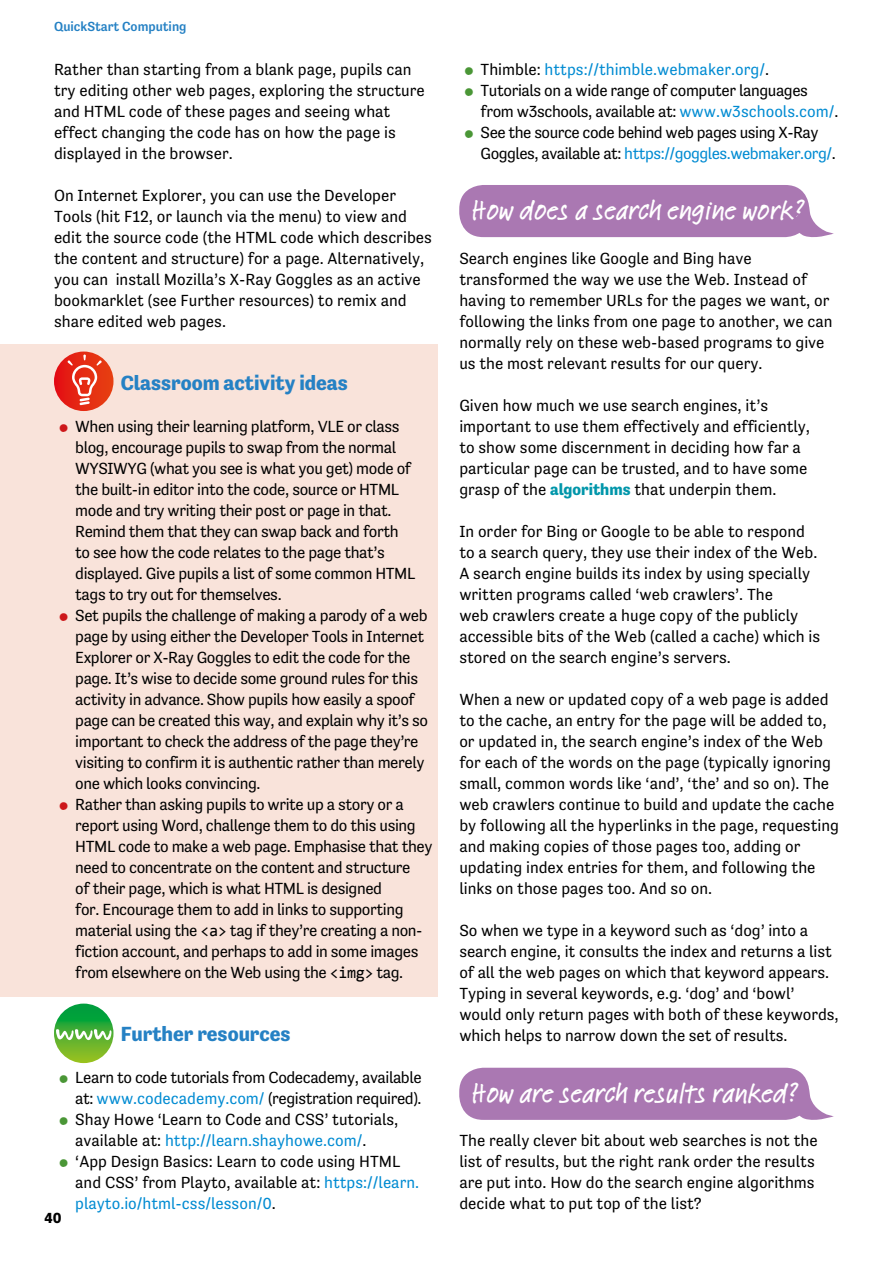
<style>
.page{position:relative;width:893px;height:1263px;background:#fff}
.page>*{position:absolute;margin:0;border:0;box-sizing:border-box;transform-origin:0 0}
.t1{font:500 28.5px "Linotype Feltpen";letter-spacing:-.01em;color:#fff}
.t2{font:700 21px "Tenso";color:#2581c4}
.t3{font:16.5px/21px "Tenso";color:#000}
.t4{font:16.5px "Tenso";letter-spacing:-.025em;color:#000}
.t5{font:16.5px "Tenso";color:#008bd2}
.t6{font:16.5px "Tenso";letter-spacing:-.03em;color:#008bd2}
.t7{font:16.5px "Tenso";letter-spacing:-.03em;color:#000}
.t8{font:700 15px "Tenso";color:#000}
.t9{font:500 13.5px "Tenso";color:#2581c4}
.s1{color:#cd171a}
.s2{font-family:"Consolas"}
.s3{color:#4a9636}
.s4{color:#008bd2}
.s5{color:#000}
.s6{font-weight:700;color:#0096aa}
</style>
<div class="page">
<div style="left:0;top:344px;width:438px;height:653px;background:#f9e3da"></div>
<svg style="left:54px;top:351px;width:59px;height:60px"></svg>
<svg style="left:67px;top:354px;width:35px;height:51px;background:#ea5441"></svg>
<div style="left:459px;top:185px;width:350px;height:52px;background:#aa78b2;border-radius:24px"></div>
<svg style="left:792px;top:207px;width:42px;height:31px"></svg>
<div style="left:459px;top:1068px;width:350px;height:52px;background:#aa78b2;border-radius:24px"></div>
<svg style="left:792px;top:1089px;width:42px;height:31px"></svg>
<svg style="left:54px;top:1003px;width:59px;height:60px;background:#45af35"></svg>
<svg style="left:56px;top:1029px;width:55px;height:11px"></svg>
<p class="t9" style="left:54px;top:19px;width:134px">QuickStart Computing</p>
<p class="t3" style="left:54px;top:59px;width:372px">Rather than starting from a blank page, pupils can try editing other web pages, exploring the structure and HTML code of these pages and seeing what effect changing the code has on how the page is displayed in the browser.</p>
<p class="t3" style="left:54px;top:185px;width:379px">On Internet Explorer, you can use the Developer Tools (hit F12, or launch via the menu) to view and edit the source code (the HTML code which describes the content and structure) for a page. Alternatively, you can install Mozilla’s X-Ray Goggles as an active bookmarklet (see Further resources) to remix and share edited web pages.</p>
<p class="t2" style="left:121px;top:371px;width:229px">Classroom activity ideas</p>
<p class="t4" style="left:58px;top:417px;width:343px"><span class="s1">⚫</span> When using their learning platform, VLE or class</p>
<p class="t4" style="left:75px;top:438px;width:322px">blog, encourage pupils to swap from the normal</p>
<p class="t4" style="left:75px;top:459px;width:337px">WYSIWYG (what you see is what you get) mode of</p>
<p class="t4" style="left:75px;top:480px;width:325px">the built-in editor into the code, source or HTML</p>
<p class="t4" style="left:75px;top:501px;width:318px">mode and try writing their post or page in that.</p>
<p class="t4" style="left:75px;top:522px;width:325px">Remind them that they can swap back and forth</p>
<p class="t4" style="left:75px;top:543px;width:311px">to see how the code relates to the page that’s</p>
<p class="t4" style="left:75px;top:564px;width:342px">displayed. Give pupils a list of some common HTML</p>
<p class="t4" style="left:75px;top:585px;width:208px">tags to try out for themselves.</p>
<p class="t4" style="left:58px;top:606px;width:371px"><span class="s1">⚫</span> Set pupils the challenge of making a parody of a web</p>
<p class="t4" style="left:75px;top:627px;width:350px">page by using either the Developer Tools in Internet</p>
<p class="t4" style="left:75px;top:648px;width:337px">Explorer or X-Ray Goggles to edit the code for the</p>
<p class="t4" style="left:75px;top:669px;width:344px">page. It’s wise to decide some ground rules for this</p>
<p class="t4" style="left:75px;top:690px;width:341px">activity in advance. Show pupils how easily a spoof</p>
<p class="t4" style="left:75px;top:711px;width:354px">page can be created this way, and explain why it’s so</p>
<p class="t4" style="left:75px;top:732px;width:345px">important to check the address of the page they’re</p>
<p class="t4" style="left:75px;top:753px;width:351px">visiting to confirm it is authentic rather than merely</p>
<p class="t4" style="left:75px;top:774px;width:187px">one which looks convincing.</p>
<p class="t4" style="left:58px;top:795px;width:347px"><span class="s1">⚫</span> Rather than asking pupils to write up a story or a</p>
<p class="t4" style="left:75px;top:816px;width:342px">report using Word, challenge them to do this using</p>
<p class="t4" style="left:75px;top:837px;width:359px">HTML code to make a web page. Emphasise that they</p>
<p class="t4" style="left:75px;top:858px;width:337px">need to concentrate on the content and structure</p>
<p class="t4" style="left:75px;top:879px;width:308px">of their page, which is what HTML is designed</p>
<p class="t4" style="left:75px;top:900px;width:330px">for. Encourage them to add in links to supporting</p>
<p class="t4" style="left:75px;top:921px;width:349px">material using the <span class="s2">&lt;a&gt;</span> tag if they’re creating a non-</p>
<p class="t4" style="left:75px;top:942px;width:345px">fiction account, and perhaps to add in some images</p>
<p class="t4" style="left:75px;top:963px;width:329px">from elsewhere on the Web using the <span class="s2">&lt;img&gt;</span> tag.</p>
<p class="t2" style="left:121px;top:1022px;width:171px">Further resources</p>
<p class="t4" style="left:58px;top:1068px;width:365px"><span class="s3">⚫</span> Learn to code tutorials from Codecademy, available</p>
<p class="t4" style="left:75px;top:1089px;width:348px">at: <span class="s4">www.codecademy.com/</span> (registration required).</p>
<p class="t3" style="left:58px;top:1109px;width:342px"><span class="s3">⚫</span> Shay Howe ‘Learn to Code and CSS’ tutorials,</p>
<p class="t5" style="left:75px;top:1131px;width:293px"><span class="s5">available at:</span> http://learn.shayhowe.com/<span class="s5">.</span></p>
<p class="t3" style="left:58px;top:1151px;width:344px"><span class="s3">⚫</span> ‘App Design Basics: Learn to code using HTML</p>
<p class="t3" style="left:75px;top:1172px;width:345px">and CSS’ from Playto, available at: <span class="s4">https://learn.</span></p>
<p class="t5" style="left:75px;top:1194px;width:202px">playto.io/html-css/lesson/0<span class="s5">.</span></p>
<p class="t8" style="left:45px;top:1209px;width:19px">40</p>
<p class="t5" style="left:464px;top:60px;width:307px"><span class="s3">⚫</span> <span class="s5">Thimble:</span> https://thimble.webmaker.org/<span class="s5">.</span></p>
<p class="t4" style="left:464px;top:81px;width:346px"><span class="s3">⚫</span> Tutorials on a wide range of computer languages</p>
<p class="t4" style="left:481px;top:102px;width:359px">from w3schools, available at: <span class="s4">www.w3schools.com/</span>.</p>
<p class="t7" style="left:464px;top:123px;width:356px"><span class="s3">⚫</span> See the source code behind web pages using X-Ray</p>
<p class="t6" style="left:481px;top:144px;width:357px"><span class="s5">Goggles, available at:</span> https://goggles.webmaker.org/<span class="s5">.</span></p>
<h1 class="t1" style="left:472px;top:191px;width:335px">How does a search engine work?</h1>
<p class="t3" style="left:459px;top:248px;width:375px">Search engines like Google and Bing have transformed the way we use the Web. Instead of having to remember URLs for the pages we want, or following the links from one page to another, we can normally rely on these web-based programs to give us the most relevant results for our query.</p>
<p class="t3" style="left:459px;top:395px;width:352px">Given how much we use search engines, it’s important to use them effectively and efficiently, to show some discernment in deciding how far a particular page can be trusted, and to have some grasp of the <span class="s6">algorithms</span> that underpin them.</p>
<p class="t3" style="left:459px;top:521px;width:362px">In order for Bing or Google to be able to respond to a search query, they use their index of the Web.<br>A search engine builds its index by using specially written programs called ‘web crawlers’. The<br>web crawlers create a huge copy of the publicly accessible bits of the Web (called a cache) which is stored on the search engine’s servers.</p>
<p class="t3" style="left:459px;top:689px;width:381px">When a new or updated copy of a web page is added to the cache, an entry for the page will be added to, or updated in, the search engine’s index of the Web for each of the words on the page (typically ignoring small, common words like ‘and’, ‘the’ and so on). The web crawlers continue to build and update the cache by following all the hyperlinks in the page, requesting and making copies of those pages too, adding or updating index entries for them, and following the links on those pages too. And so on.</p>
<p class="t3" style="left:459px;top:920px;width:381px">So when we type in a keyword such as ‘dog’ into a search engine, it consults the index and returns a list of all the web pages on which that keyword appears.<br>Typing in several keywords, e.g. ‘dog’ and ‘bowl’ would only return pages with both of these keywords, which helps to narrow down the set of results.</p>
<h1 class="t1" style="left:472px;top:1074px;width:328px">How are search results ranked?</h1>
<p class="t3" style="left:459px;top:1130px;width:360px">The really clever bit about web searches is not the list of results, but the right rank order the results are put into. How do the search engine algorithms decide what to put top of the list?</p>
</div>
